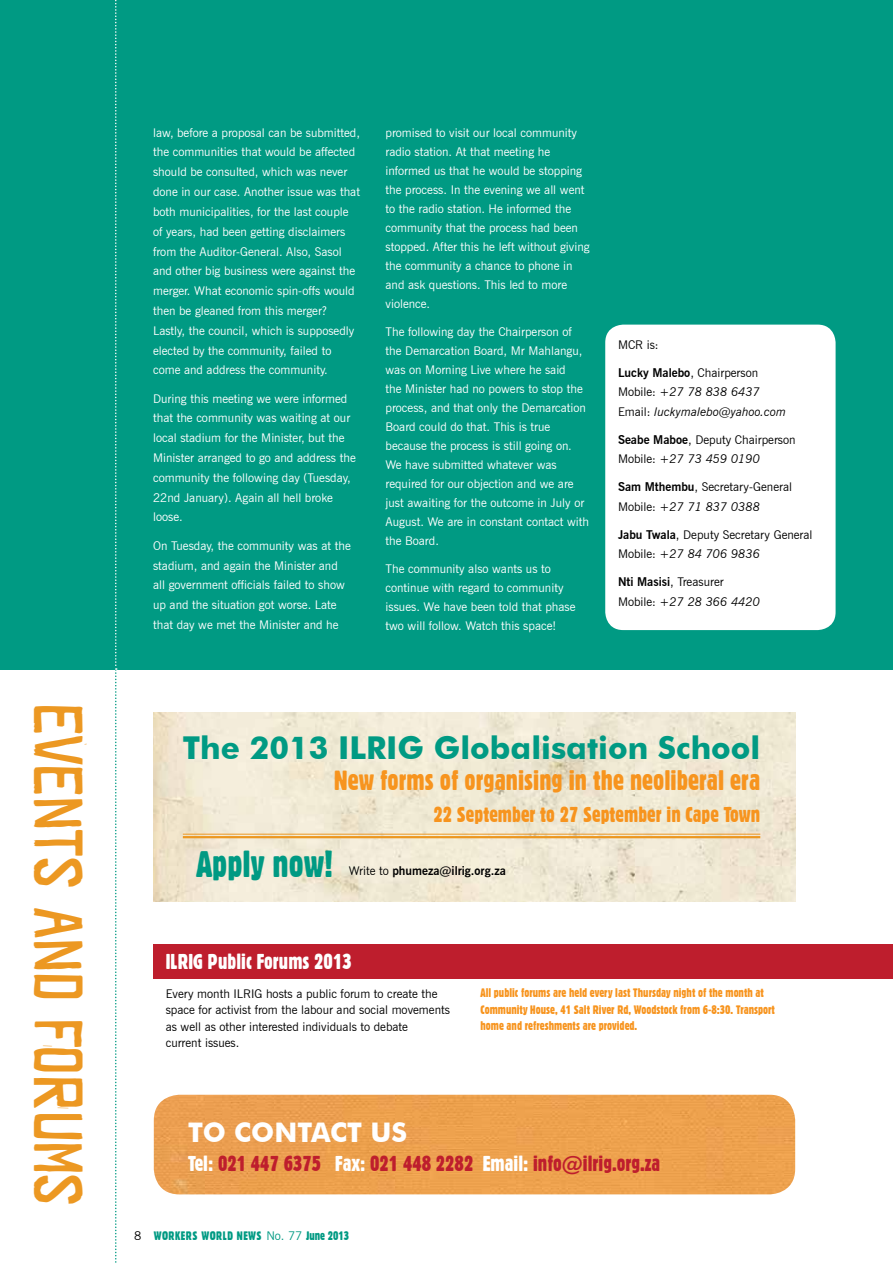
<style>
.page{position:relative;width:893px;height:1263px;background:#fff}
.page>*{position:absolute;margin:0;border:0;box-sizing:border-box;transform-origin:0 0}
.t1{font:45px "Pizz HH Extra Condensed";letter-spacing:-.03em;color:#ec9822}
.t2{font:36px "Gothic 821 Condensed BT";color:#009a83}
.t3{font:700 31.5px "Futura BT";color:#009a83}
.t4{font:27px "Gothic 821 Condensed BT";color:#f7941e}
.t5{font:700 27px "Futura BT";color:#fff}
.t6{font:21px "Gothic 821 Condensed BT";color:#be1e2d}
.t7{font:21px "Gothic 821 Condensed BT";color:#f7941e}
.t8{font:21px "Gothic 821 Condensed BT";color:#fff}
.t9{font:12px/19.8px "News Gothic BT";color:#fff}
.t10{font:12px/19.5px "News Gothic BT";color:#000}
.t11{font:12px/16.5px "Gothic 821 Condensed BT";color:#f7941e}
.t12{font:italic 12px/19.5px "News Gothic BT";color:#000}
.t13{font:12px "Gothic 821 Condensed BT";letter-spacing:.04em;color:#009a83}
.t14{font:700 12px "News Gothic BT";color:#000}
.s1{font-weight:700;font-style:normal}
.s2{font-style:normal}
.s3{font-weight:700}
.s4{font-style:italic}
.s5{font-weight:400}
.s6{color:#fff}
.s7{font-family:"News Gothic BT";color:#000}
.s8{font-family:"News Gothic BT"}
</style>
<div class="page">
<div style="left:0;top:0;width:893px;height:670px;background:#009a83"></div>
<div style="left:605px;top:325px;width:231px;height:305px;background:#fff;border-radius:18px"></div>
<svg style="left:115px;top:0;width:2px;height:1263px"></svg>
<img style="left:153px;top:712px;width:642px;height:189px">
<hr style="left:183px;top:834px;width:577px;height:1px;background:#ec9822">
<hr style="left:183px;top:836px;width:577px;height:2px;background:#ec9822">
<div style="left:154px;top:944px;width:739px;height:35px;background:#be1e2d"></div>
<div style="left:154px;top:1095px;width:641px;height:99px;background:#eda14e"></div>
<h1 class="t1" style="left:77px;top:706px;width:505px;rotate:90deg">EVENTS AND FORUMS</h1>
<p class="t9" style="left:153px;top:122px;width:208px">law, before a proposal can be submitted, the communities that would be affected should be consulted, which was never done in our case. Another issue was that both municipalities, for the last couple of years, had been getting disclaimers from the Auditor-General. Also, Sasol and other big business were against the merger. What economic spin-offs would then be gleaned from this merger?<br>Lastly, the council, which is supposedly elected by the community, failed to come and address the community.</p>
<p class="t9" style="left:153px;top:388px;width:204px">During this meeting we were informed that the community was waiting at our local stadium for the Minister, but the Minister arranged to go and address the community the following day (Tuesday, 22nd January). Again all hell broke loose.</p>
<p class="t9" style="left:153px;top:535px;width:199px">On Tuesday, the community was at the stadium, and again the Minister and all government officials failed to show up and the situation got worse. Late that day we met the Minister and he</p>
<p class="t9" style="left:386px;top:123px;width:206px;line-height:19px">promised to visit our local community radio station. At that meeting he informed us that he would be stopping the process. In the evening we all went to the radio station. He informed the community that the process had been stopped. After this he left without giving the community a chance to phone in and ask questions. This led to more violence.</p>
<p class="t9" style="left:386px;top:322px;width:205px;line-height:19px">The following day the Chairperson of the Demarcation Board, Mr Mahlangu, was on Morning Live where he said<br>the Minister had no powers to stop the process, and that only the Demarcation Board could do that. This is true because the process is still going on.<br>We have submitted whatever was required for our objection and we are just awaiting for the outcome in July or August. We are in constant contact with the Board.</p>
<p class="t9" style="left:386px;top:559px;width:191px;line-height:19.2px">The community also wants us to continue with regard to community issues. We have been told that phase two will follow. Watch this space!</p>
<p class="t10" style="left:618px;top:334px;width:42px">MCR is:</p>
<p class="t12" style="left:618px;top:362px;width:169px"><span class="s1">Lucky Malebo</span><span class="s2">, Chairperson<br>Mobile:</span> +27 78 838 6437<br><span class="s2">Email:</span> luckymalebo@yahoo.com</p>
<p class="t10" style="left:618px;top:429px;width:179px"><span class="s3">Seabe Maboe</span>, Deputy Chairperson<br>Mobile: <span class="s4">+27 73 459 0190</span></p>
<p class="t10" style="left:618px;top:477px;width:176px"><span class="s3">Sam Mthembu</span>, Secretary-General<br>Mobile: <span class="s4">+27 71 837 0388</span></p>
<p class="t10" style="left:618px;top:525px;width:196px"><span class="s3">Jabu Twala</span>, Deputy Secretary General<br>Mobile: <span class="s4">+27 84 706 9836</span></p>
<p class="t10" style="left:618px;top:572px;width:143px"><span class="s3">Nti Masisi</span>, Treasurer<br>Mobile: <span class="s4">+27 28 366 4420</span></p>
<h3 class="t3" style="left:183px;top:729px;width:579px">The 2013 ILRIG Globalisation School</h3>
<h3 class="t4" style="left:334px;top:764px;width:427px">New forms of organising in the neoliberal era</h3>
<h3 class="t7" style="left:433px;top:802px;width:328px">22 September to 27 September in Cape Town</h3>
<h2 class="t2" style="left:196px;top:842px;width:138px">Apply now!</h2>
<p class="t14" style="left:349px;top:864px;width:159px"><span class="s5">Write to</span> phumeza@ilrig.org.za</p>
<h3 class="t8" style="left:166px;top:948px;width:188px">ILRIG Public Forums 2013</h3>
<p class="t10" style="left:166px;top:985px;width:286px;line-height:16.5px">Every month ILRIG hosts a public forum to create the space for activist from the labour and social movements as well as other interested individuals to debate<br>current issues.</p>
<p class="t11" style="left:480px;top:985px;width:296px">All public forums are held every last Thursday night of the month at<br>Community House, 41 Salt River Rd, Woodstock from 6-8:30. Transport home and refreshments are provided.</p>
<h3 class="t5" style="left:188px;top:1116px;width:221px">TO CONTACT US</h3>
<h3 class="t6" style="left:188px;top:1151px;width:473px"><span class="s6">Tel:</span> 021 447 6375 <span class="s6">Fax:</span> 021 448 2282 <span class="s6">Email:</span> info@ilrig.org.za</h3>
<p class="t13" style="left:134px;top:1229px;width:217px"><span class="s7">8</span> WORKERS WORLD NEWS <span class="s8">No. 77</span> June 2013</p>
</div>
